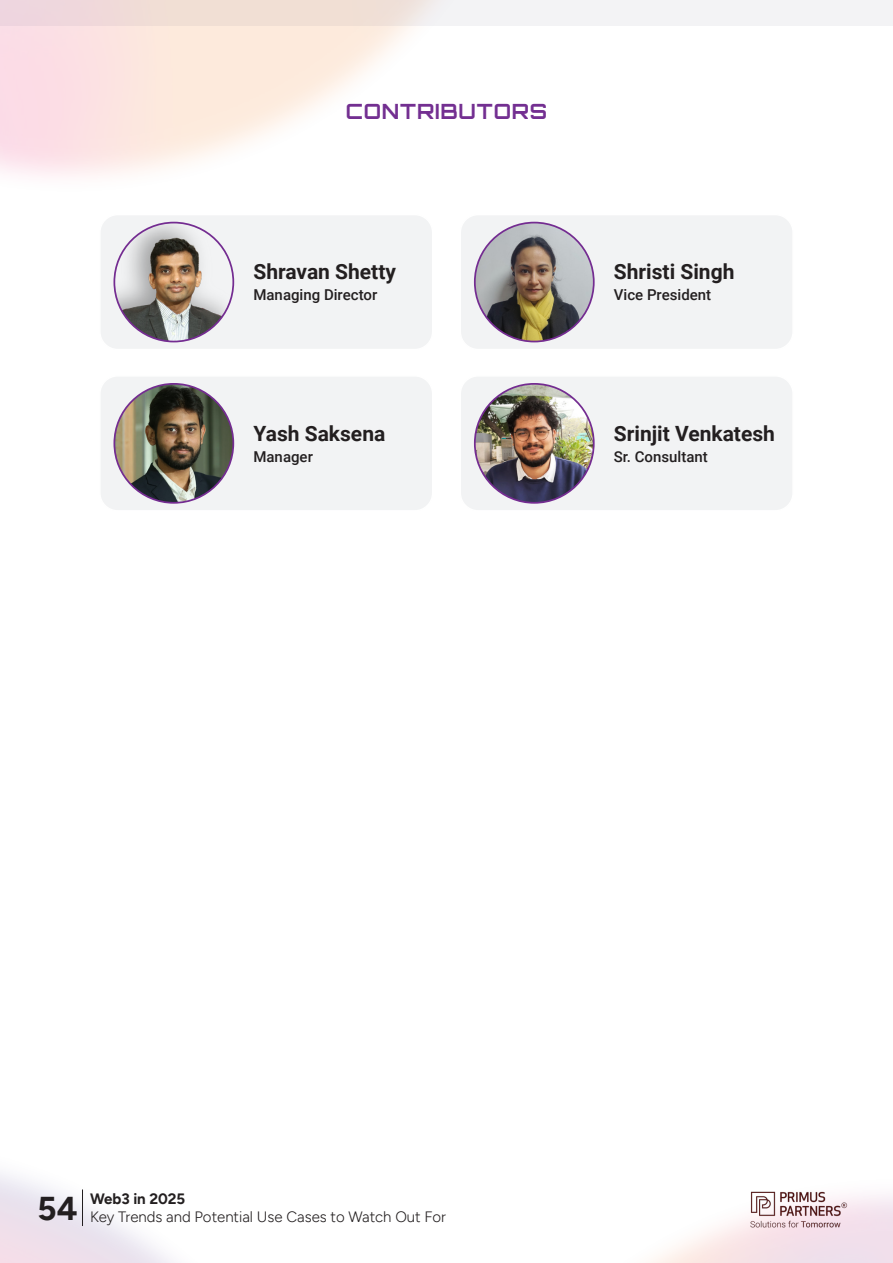
<style>
.page{position:relative;width:893px;height:1263px;background:#fff}
.page>*{position:absolute;margin:0;border:0;box-sizing:border-box;transform-origin:0 0}
.Table_Bold_Text{font:700 21px "Roboto";color:#231f20}
.Forwoard_Heading{font:700 21px "Orbitron";letter-spacing:.035em;color:#732f91}
.t1{font:300 15px/18px "Oak Sans";color:#231f20}
.Table_Bold_Text-2{font:500 15px "Roboto";color:#231f20}
.s1{font-weight:700}
.s2{font-weight:700;font-size:33px}
</style>
<div class="page">
<svg style="left:0;top:0;width:893px;height:25px;fill:#f3f3f5"></svg>
<hr style="left:82px;top:1189px;width:1px;height:37px;background:#231f20">
<img style="left:733px;top:1187px;width:125px;height:50px">
<div style="left:100px;top:215px;width:333px;height:135px;background:#f2f3f4;border-radius:18px"></div>
<div style="left:99px;top:214px;width:334px;height:136px;border:2px solid #fff;border-radius:18px"></div>
<img style="left:114px;top:223px;width:119px;height:118px;border-radius:59px">
<div style="left:113px;top:222px;width:121px;height:120px;border:2px solid #742c91;border-radius:50%"></div>
<div style="left:100px;top:376px;width:333px;height:135px;background:#f2f3f4;border-radius:18px"></div>
<div style="left:99px;top:375px;width:334px;height:137px;border:2px solid #fff;border-radius:18px"></div>
<img style="left:114px;top:384px;width:119px;height:119px;border-radius:59px">
<div style="left:113px;top:383px;width:121px;height:121px;border:2px solid #742c91;border-radius:50%"></div>
<div style="left:460px;top:376px;width:333px;height:135px;background:#f2f3f4;border-radius:18px"></div>
<div style="left:460px;top:375px;width:334px;height:137px;border:2px solid #fff;border-radius:18px"></div>
<img style="left:475px;top:384px;width:119px;height:119px;border-radius:59px">
<div style="left:474px;top:383px;width:121px;height:121px;border:2px solid #742c91;border-radius:50%"></div>
<div style="left:460px;top:215px;width:333px;height:135px;background:#f2f3f4;border-radius:18px"></div>
<div style="left:460px;top:214px;width:334px;height:136px;border:2px solid #fff;border-radius:18px"></div>
<img style="left:475px;top:223px;width:119px;height:119px;border-radius:59px">
<div style="left:474px;top:222px;width:121px;height:120px;border:2px solid #742c91;border-radius:50%"></div>
<p class="Forwoard_Heading" style="left:346px;top:98px;width:203px">CONTRIBUTORS</p>
<p class="Table_Bold_Text" style="left:253px;top:257px;width:144px">Shravan Shetty</p>
<p class="Table_Bold_Text-2" style="left:253px;top:285px;width:125px">Managing Director</p>
<p class="Table_Bold_Text" style="left:253px;top:418px;width:133px">Yash Saksena</p>
<p class="Table_Bold_Text-2" style="left:253px;top:446px;width:61px">Manager</p>
<p class="Table_Bold_Text" style="left:614px;top:257px;width:122px">Shristi Singh</p>
<p class="Table_Bold_Text-2" style="left:614px;top:285px;width:99px">Vice President</p>
<p class="Table_Bold_Text" style="left:614px;top:418px;width:163px">Srinjit Venkatesh</p>
<p class="Table_Bold_Text-2" style="left:614px;top:446px;width:95px">Sr. Consultant</p>
<p class="t1" style="left:38px;top:1189px;width:410px;text-indent:52px"><span class="s1">Web3 in 2025<br></span><span class="s2">54</span> Key Trends and Potential Use Cases to Watch Out For</p>
</div>
